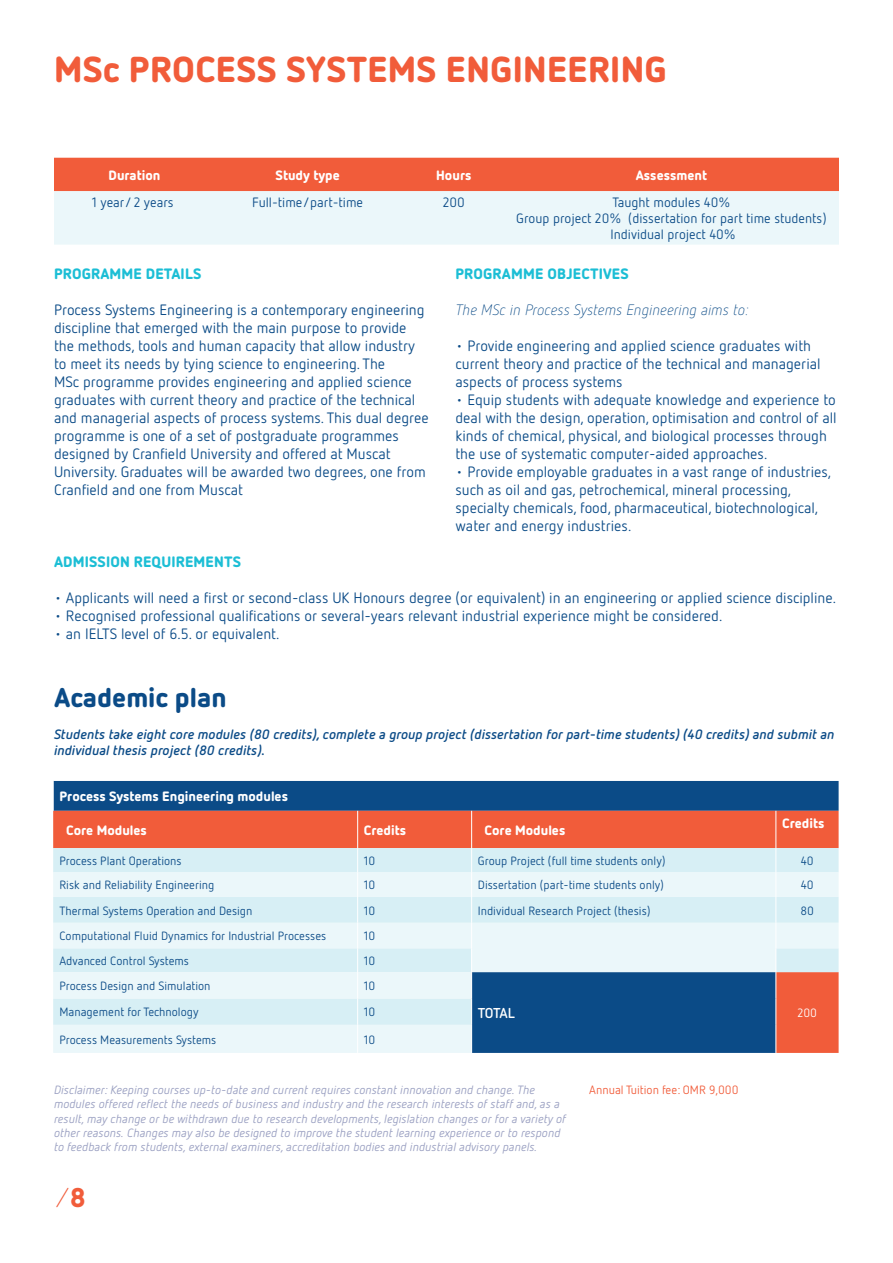
<style>
.page{position:relative;width:893px;height:1263px;background:#fff}
.page>*{position:absolute;margin:0;border:0;box-sizing:border-box;transform-origin:0 0}
.t1{font:900 36px "Netto Pro";letter-spacing:.01em;color:#f15c3a}
.t2{font:900 27px "Netto Pro";color:#0b4b87}
.t3{font:italic 300 27px "Netto Pro";color:#f15c3a}
.t4{font:15px/18px "Netto Pro";color:#0b4b87}
.t5{font:900 15px "Netto Pro";letter-spacing:.01em;color:#1cbed5}
.t6{font:italic 300 15px "Netto Pro";color:#0b4b87}
.t7{font:700 14.25px "Netto Pro";color:#fff}
.t8{font:italic 700 13.5px/16.2px "Netto Pro";color:#0b4b87}
.t9{font:13.5px/16.2px "Netto Pro";color:#0b4b87;text-align:center}
.t10{font:900 13.5px "Netto Pro";color:#fff}
.t11{font:italic 12px/14.4px "Netto Pro";color:#999fc1}
.t12{font:12px "Netto Pro";color:#0b4b87}
.t13{font:12px "Netto Pro";color:#f15c3a}
.t14{font:12px "Netto Pro";color:#fff}
.s1{font-weight:900;font-style:normal}
</style>
<div class="page">
<svg style="left:54px;top:158px;width:785px;height:87px;background:#edbcb1"></svg>
<div style="left:54px;top:781px;width:785px;height:30px;background:#0b4b87"></div>
<div style="left:53px;top:811px;width:786px;height:37px;background:#f15c3a"></div>
<div style="left:53px;top:848px;width:786px;height:24px;background:#d7eff5"></div>
<svg style="left:53px;top:872px;width:786px;height:181px;background:#bed1dd"></svg>
<hr style="left:775px;top:811px;width:1px;height:37px;background:#fff">
<hr style="left:471px;top:811px;width:1px;height:37px;background:#fff">
<hr style="left:357px;top:811px;width:1px;height:37px;background:#fff">
<svg style="left:357px;top:848px;width:1px;height:205px"></svg>
<svg style="left:775px;top:848px;width:1px;height:205px"></svg>
<svg style="left:471px;top:848px;width:1px;height:205px"></svg>
<h1 class="t1" style="left:54px;top:44px;width:614px">MSc Process Systems Engineering</h1>
<p class="t10" style="left:109px;top:166px;width:53px">Duration</p>
<p class="t10" style="left:276px;top:166px;width:66px">Study type</p>
<p class="t10" style="left:436px;top:166px;width:37px">Hours</p>
<p class="t10" style="left:636px;top:166px;width:73px">Assessment</p>
<p class="t9" style="left:516px;top:194px;width:312px">Taught modules 40%<br>Group project 20% (dissertation for part time students)<br>Individual project 40%</p>
<p class="t9" style="left:92px;top:194px;width:83px">1 year/ 2 years</p>
<p class="t9" style="left:252px;top:194px;width:112px">Full-time/part-time</p>
<p class="t9" style="left:443px;top:194px;width:24px">200</p>
<p class="t5" style="left:54px;top:263px;width:149px">Programm e details</p>
<p class="t4" style="left:54px;top:300px;width:376px">Process Systems Engineering is a contemporary engineering discipline that emerged with the main purpose to provide the methods, tools and human capacity that allow industry to meet its needs by tying science to engineering. The<br>MSc programme provides engineering and applied science graduates with current theory and practice of the technical and managerial aspects of process systems. This dual degree programme is one of a set of postgraduate programmes designed by Cranfield University and offered at Muscat University. Graduates will be awarded two degrees, one from Cranfield and one from Muscat</p>
<p class="t5" style="left:455px;top:263px;width:175px">Programm e objectives</p>
<p class="t6" style="left:455px;top:300px;width:295px">The MSc in Process Systems Engineering aims to:</p>
<p class="t4" style="left:455px;top:336px;width:367px">• Provide engineering and applied science graduates with current theory and practice of the technical and managerial aspects of process systems</p>
<p class="t4" style="left:455px;top:390px;width:383px">• Equip students with adequate knowledge and experience to deal with the design, operation, optimisation and control of all kinds of chemical, physical, and biological processes through the use of systematic computer-aided approaches.</p>
<p class="t4" style="left:455px;top:462px;width:377px">• Provide employable graduates in a vast range of industries, such as oil and gas, petrochemical, mineral processing, specialty chemicals, food, pharmaceutical, biotechnological, water and energy industries.</p>
<p class="t5" style="left:54px;top:551px;width:189px">Admission requirements</p>
<p class="t4" style="left:54px;top:588px;width:784px">• Applicants will need a first or second-class UK Honours degree (or equivalent) in an engineering or applied science discipline.</p>
<p class="t4" style="left:54px;top:606px;width:670px">• Recognised professional qualifications or several-years relevant industrial experience might be considered.</p>
<p class="t4" style="left:54px;top:624px;width:227px">• an IELTS level of 6.5. or equivalent.</p>
<h2 class="t2" style="left:54px;top:678px;width:174px">Academic plan</h2>
<p class="t8" style="left:54px;top:725px;width:782px">Students take eight core modules (80 credits), complete a group project (dissertation for part-time students) (40 credits) and submit an individual thesis project (80 credits).</p>
<p class="t10" style="left:59px;top:786px;width:230px">Process Systems Engineering modules</p>
<p class="t10" style="left:782px;top:813px;width:44px">Credits</p>
<p class="t10" style="left:66px;top:820px;width:82px">Core Modules</p>
<p class="t10" style="left:364px;top:820px;width:44px">Credits</p>
<p class="t10" style="left:485px;top:820px;width:82px">Core Modules</p>
<p class="t12" style="left:59px;top:853px;width:124px">Process Plant Operations</p>
<p class="t12" style="left:364px;top:853px;width:13px">10</p>
<p class="t12" style="left:478px;top:853px;width:189px">Group Project (full time students only)</p>
<p class="t12" style="left:801px;top:853px;width:14px">40</p>
<p class="t12" style="left:59px;top:877px;width:157px">Risk and Reliability Engineering</p>
<p class="t12" style="left:364px;top:877px;width:13px">10</p>
<p class="t12" style="left:478px;top:877px;width:188px">Dissertation (part-time students only)</p>
<p class="t12" style="left:801px;top:877px;width:14px">40</p>
<p class="t12" style="left:59px;top:902px;width:195px">Thermal Systems Operation and Design</p>
<p class="t12" style="left:364px;top:902px;width:13px">10</p>
<p class="t12" style="left:478px;top:902px;width:174px">Individual Research Project (thesis)</p>
<p class="t12" style="left:800px;top:902px;width:15px">80</p>
<p class="t12" style="left:59px;top:928px;width:268px">Computational Fluid Dynamics for Industrial Processes</p>
<p class="t12" style="left:364px;top:928px;width:13px">10</p>
<p class="t12" style="left:59px;top:953px;width:131px">Advanced Control Systems</p>
<p class="t12" style="left:364px;top:953px;width:13px">10</p>
<p class="t12" style="left:59px;top:978px;width:153px">Process Design and Simulation</p>
<p class="t12" style="left:364px;top:978px;width:13px">10</p>
<p class="t12" style="left:59px;top:1004px;width:141px">Management for Technology</p>
<p class="t12" style="left:364px;top:1004px;width:13px">10</p>
<p class="t12" style="left:59px;top:1031px;width:158px">Process Measurements Systems</p>
<p class="t12" style="left:364px;top:1031px;width:13px">10</p>
<p class="t7" style="left:478px;top:1003px;width:9px">TOTAL</p>
<p class="t14" style="left:797px;top:1005px;width:21px">200</p>
<p class="t11" style="left:54px;top:1082px;width:514px">Disclaimer: Keeping courses up-to-date and current requires constant innovation and change. The modules offered reflect the needs of business and industry and the research interests of staff and, as a result, may change or be withdrawn due to research developments, legislation changes or for a variety of other reasons. Changes may also be designed to improve the student learning experience or to respond to feedback from students, external examiners, accreditation bodies and industrial advisory panels.</p>
<h2 class="t3" style="left:54px;top:1180px;width:33px">/<span class="s1">8</span></h2>
<p class="t13" style="left:589px;top:1082px;width:151px">Annual Tuition fee: OMR 9,000</p>
</div>
